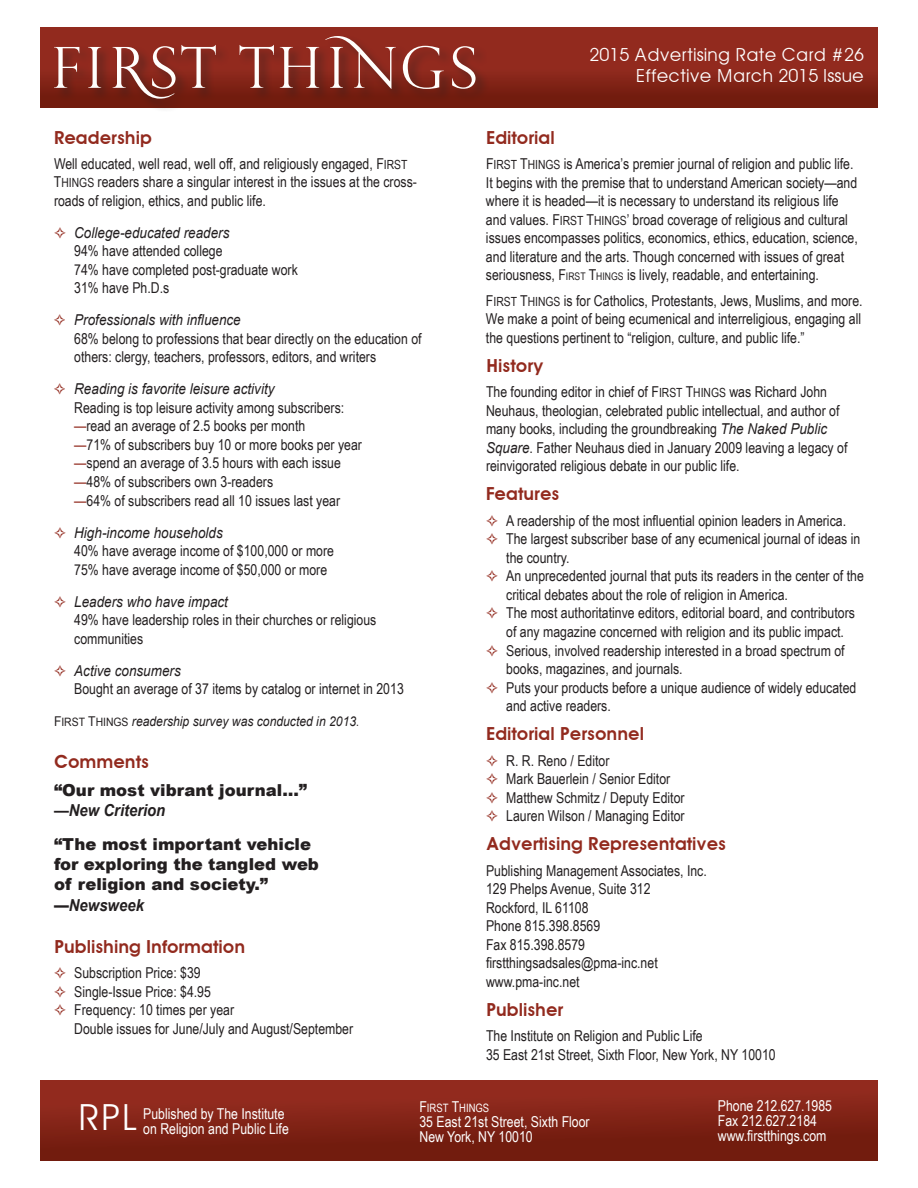
<style>
.page{position:relative;width:918px;height:1188px;background:#fff}
.page>*{position:absolute;margin:0;border:0;box-sizing:border-box;transform-origin:0 0}
.t1{font:36px "Avant Garde";color:#fff}
.t2{font:600 18px "Avant Garde";color:#922a1e}
.t3{font:18px/21.6px "Avant Garde";color:#fff;text-align:right}
.t4{font:900 16.5px/20.2px "Arial";color:#231f20}
.t5{font:italic 700 16.5px "Arial";color:#231f20;scale:.9 1}
.t6{font:15px/18.6px "Arial Narrow";color:#231f20}
.t7{font:15px/15px "Arial Narrow";color:#fff}
.t8{font:italic 15px "Arial";color:#231f20;scale:.9 1}
.t9{font:italic 13.5px "Arial";color:#231f20;scale:.9 1}
.t10{font:11.55px "Arial Narrow";color:#fff}
.s1{font-style:inherit}
.s2{font-size:12.6px}
.s3{color:#922a1e}
.s4{font-style:normal}
.s5{font-style:normal;font-size:11.55px}
.s6{font-family:"Arial Narrow";font-style:normal}
.s7{font-weight:700}
.s8{font-weight:700;font-style:italic}
.s9{font-size:10.5px}
.s10{font-family:"Arial";font-style:italic}
.s11{font-size:15px}
</style>
<div class="page">
<div style="left:40px;top:27px;width:838px;height:81px;background:linear-gradient(to bottom,#9c2f23,#741d10)"></div>
<div style="left:53px;top:34px;width:436px;height:79px;background:#231f20;opacity:.5"></div>
<svg style="left:403px;top:46px;width:41px;height:43px;background:#9c4e45"></svg>
<svg style="left:452px;top:46px;width:24px;height:43px"></svg>
<svg style="left:240px;top:45px;width:34px;height:43px"></svg>
<svg style="left:88px;top:47px;width:13px;height:41px"></svg>
<svg style="left:54px;top:47px;width:25px;height:41px"></svg>
<svg style="left:280px;top:47px;width:39px;height:41px"></svg>
<svg style="left:325px;top:36px;width:71px;height:53px;background:#9a4b41"></svg>
<svg style="left:113px;top:45px;width:103px;height:54px;background:#964c43"></svg>
<div style="left:40px;top:1080px;width:838px;height:81px;background:linear-gradient(to bottom,#972d21,#6c190b)"></div>
<p class="t2" style="left:54px;top:126px;width:99px">Readership</p>
<p class="t6" style="left:54px;top:154px;width:364px">Well educated, well read, well off, and religiously engaged, <span class="s1">F</span><span class="s2">IRST<br></span><span class="s1">T</span><span class="s2">HINGS</span> readers share a singular interest in the issues at the cross&shy;roads of religion, ethics, and public life.</p>
<p class="t8" style="left:74px;top:223px;width:174px">College-educated readers</p>
<p class="t6" style="left:74px;top:241px;width:225px">94% have attended college<br>74% have completed post-graduate work<br>31% have Ph.D.s</p>
<p class="t8" style="left:74px;top:310px;width:187px">Professionals with influence</p>
<p class="t6" style="left:74px;top:329px;width:349px">68% belong to professions that bear directly on the education of others: clergy, teachers, professors, editors, and writers</p>
<p class="t8" style="left:74px;top:379px;width:224px">Reading is favorite leisure activity</p>
<p class="t6" style="left:74px;top:398px;width:289px">Reading is top leisure activity among subscribers: <span class="s3">—</span>read an average of 2.5 books per month<br><span class="s3">—</span>71% of subscribers buy 10 or more books per year <span class="s3">—</span>spend an average of 3.5 hours with each issue <span class="s3">—</span>48% of subscribers own 3-readers<br><span class="s3">—</span>64% of subscribers read all 10 issues last year</p>
<p class="t8" style="left:74px;top:523px;width:167px">High-income households</p>
<p class="t6" style="left:74px;top:541px;width:261px">40% have average income of $100,000 or more<br>75% have average income of $50,000 or more</p>
<p class="t8" style="left:74px;top:592px;width:172px">Leaders who have impact</p>
<p class="t6" style="left:74px;top:610px;width:304px">49% have leadership roles in their churches or religious communities</p>
<p class="t8" style="left:74px;top:661px;width:120px">Active consumers</p>
<p class="t6" style="left:74px;top:679px;width:331px">Bought an average of 37 items by catalog or internet in 2013</p>
<p class="t9" style="left:54px;top:713px;width:340px"><span class="s4">F</span><span class="s5">IRST</span> <span class="s4">T</span><span class="s5">HINGS</span> readership survey was conducted in 2013<span class="s6">.</span></p>
<p class="t2" style="left:54px;top:751px;width:97px">Comments</p>
<p class="t4" style="left:54px;top:779px;width:255px">“Our most vibrant journal…”</p>
<p class="t5" style="left:54px;top:799px;width:125px">—New Criterion</p>
<p class="t4" style="left:54px;top:833px;width:266px">“The most important vehicle for exploring the tangled web of religion and society.” <span class="s7">—</span><span class="s8">Newsweek</span></p>
<p class="t2" style="left:54px;top:936px;width:193px">Publishing Information</p>
<p class="t6" style="left:74px;top:963px;width:281px">Subscription Price: $39<br>Single-Issue Price: $4.95<br>Frequency: 10 times per year<br>Double issues for June/July and August/September</p>
<p class="t3" style="left:589px;top:43px;width:276px">2015 Advertising Rate Card #26<br>Effective March 2015 Issue</p>
<p class="t2" style="left:486px;top:126px;width:70px">Editorial</p>
<p class="t6" style="left:486px;top:154px;width:373px"><span class="s1">F</span><span class="s2">IRST</span> <span class="s1">T</span><span class="s2">HINGS</span> is America’s premier journal of religion and public life.<br>It begins with the premise that to understand American society—and where it is headed—it is necessary to understand its religious life and values. <span class="s1">F</span><span class="s2">IRST</span> <span class="s1">T</span><span class="s2">HINGS</span>’ broad coverage of religious and cultural issues encompasses politics, economics, ethics, education, science, and literature and the arts. Though concerned with issues of great seriousness, <span class="s1">F</span><span class="s9">IRST</span> <span class="s1">T</span><span class="s9">HINGS</span> is lively, readable, and entertaining.</p>
<p class="t6" style="left:486px;top:291px;width:378px;text-align:justify"><span class="s1">F</span><span class="s2">IRST</span> <span class="s1">T</span><span class="s2">HINGS</span> is for Catholics, Protestants, Jews, Muslims, and more.<br>We make a point of being ecumenical and interreligious, engaging all the questions pertinent to “religion, culture, and public life.”</p>
<p class="t2" style="left:486px;top:355px;width:59px">History</p>
<p class="t6" style="left:486px;top:382px;width:363px">The founding editor in chief of <span class="s1">F</span><span class="s2">IRST</span> <span class="s1">T</span><span class="s2">HINGS</span> was Richard John Neuhaus, theologian, celebrated public intellectual, and author of many books, including the groundbreaking <span class="s10">The Naked Public Square</span>. Father Neuhaus died in January 2009 leaving a legacy of reinvigorated religious debate in our public life.</p>
<p class="t2" style="left:486px;top:483px;width:75px">Features</p>
<p class="t6" style="left:506px;top:510px;width:359px">A readership of the most influential opinion leaders in America.<br>The largest subscriber base of any ecumenical journal of ideas in the country.<br>An unprecedented journal that puts its readers in the center of the critical debates about the role of religion in America.<br>The most authoritatinve editors, editorial board, and contributors of any magazine concerned with religion and its public impact.<br>Serious, involved readership interested in a broad spectrum of books, magazines, and journals.<br>Puts your products before a unique audience of widely educated and active readers.</p>
<p class="t2" style="left:486px;top:723px;width:160px">Editorial Personnel</p>
<p class="t6" style="left:506px;top:750px;width:180px">R. R. Reno / Editor<br>Mark Bauerlein / Senior Editor<br>Matthew Schmitz / Deputy Editor<br>Lauren Wilson / Managing Editor</p>
<p class="t2" style="left:486px;top:833px;width:242px">Advertising Representatives</p>
<p class="t6" style="left:486px;top:860px;width:222px">Publishing Management Associates, Inc.<br>129 Phelps Avenue, Suite 312<br>Rockford, IL 61108<br>Phone 815.398.8569<br>Fax 815.398.8579 firstthingsadsales@pma-inc.net www.pma-inc.net</p>
<p class="t2" style="left:486px;top:999px;width:79px">Publisher</p>
<p class="t6" style="left:486px;top:1026px;width:291px">The Institute on Religion and Public Life<br>35 East 21st Street, Sixth Floor, New York, NY 10010</p>
<h1 class="t1" style="left:78px;top:1096px;width:61px">RPL</h1>
<p class="t7" style="left:143px;top:1105px;width:147px">Published by The Institute on Religion and Public Life</p>
<p class="t10" style="left:419px;top:1099px;width:71px"><span class="s11">F</span>IRST <span class="s11">T</span>HINGS</p>
<p class="t7" style="left:419px;top:1113px;width:172px">35 East 21st Street, Sixth Floor<br>New York, NY 10010</p>
<p class="t7" style="left:718px;top:1098px;width:116px">Phone 212.627.1985<br>Fax 212.627.2184 www.firstthings.com</p>
</div>
